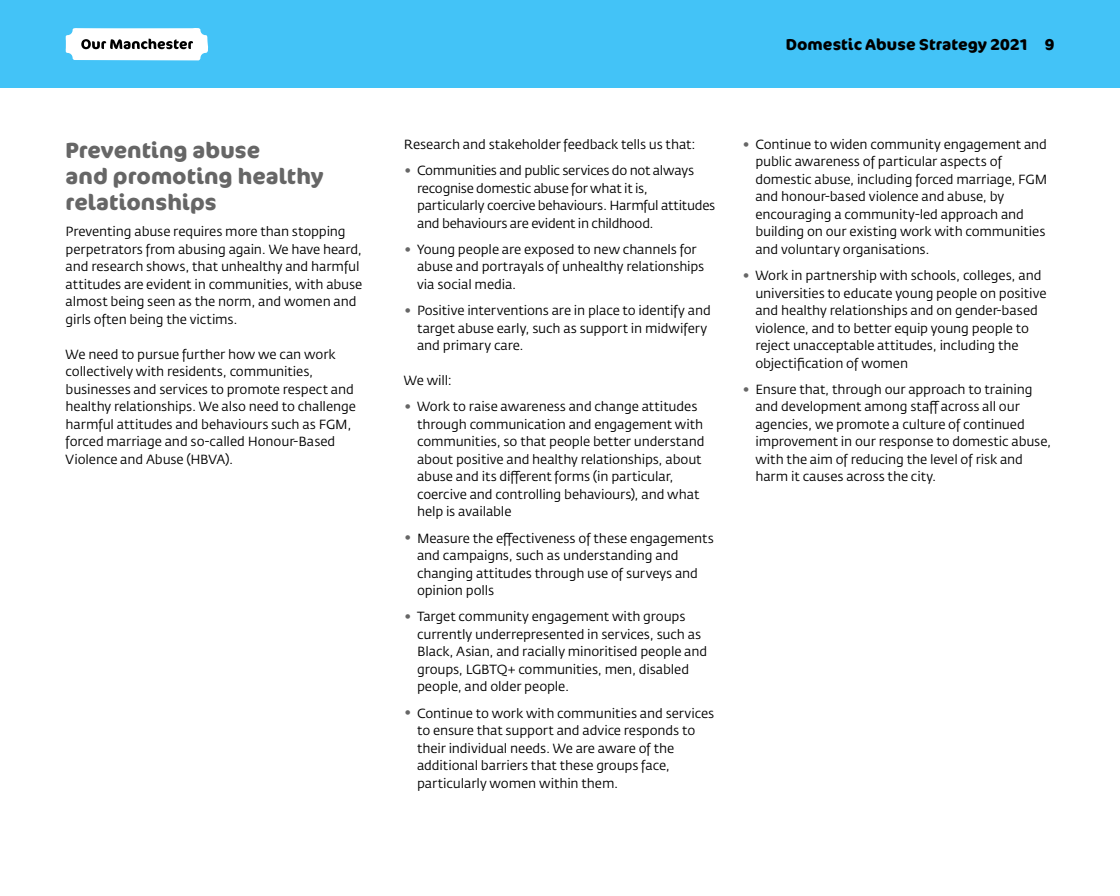
<style>
.page{position:relative;width:1120px;height:896px;background:#fff}
.page>*{position:absolute;margin:0;border:0;box-sizing:border-box;transform-origin:0 0}
.H2_A_Head{font:700 21.88px/26.2px "Cocon Pro";letter-spacing:.005em;color:#666}
.t1{font:700 15.75px "Cocon Pro";letter-spacing:.005em;color:#000}
.P_Bullet_list{font:13.12px/17.5px "Fedra Sans Std";letter-spacing:-.01em;color:#000}
.P_Body{font:13.12px/17.5px "Fedra Sans Std";letter-spacing:-.01em;color:#000}
.P_Last_bullet_list{font:13.12px/17.5px "Fedra Sans Std";letter-spacing:-.01em;color:#000}
.P_Body_before_bullet{font:13.12px "Fedra Sans Std";letter-spacing:-.01em;color:#000}
.s1{font-weight:700;font-size:15.75px;color:#666}
</style>
<div class="page">
<div style="left:0;top:0;width:1120px;height:88px;background:#43c3f7"></div>
<svg style="left:66px;top:28px;width:142px;height:32px"></svg>
<h2 class="H2_A_Head" style="left:66px;top:136px;width:259px">Preventing abuse<br>and promoting healthy relationships</h2>
<p class="P_Body" style="left:66px;top:223px;width:298px">Preventing abuse requires more than stopping perpetrators from abusing again. We have heard, and research shows, that unhealthy and harmful attitudes are evident in communities, with abuse almost being seen as the norm, and women and girls often being the victims.</p>
<p class="P_Body" style="left:66px;top:345px;width:292px">We need to pursue further how we can work collectively with residents, communities, businesses and services to promote respect and healthy relationships. We also need to challenge harmful attitudes and behaviours such as FGM, forced marriage and so-called Honour-Based Violence and Abuse (HBVA).</p>
<p class="t1" style="left:786px;top:34px;width:270px">Domestic Abuse Strategy 2021 9</p>
<p class="P_Body_before_bullet" style="left:404px;top:136px;width:293px">Research and stakeholder feedback tells us that:</p>
<p class="P_Bullet_list" style="left:417px;top:162px;width:300px;text-indent:-13px"><span class="s1">•</span> Communities and public services do not always recognise domestic abuse for what it is, particularly coercive behaviours. Harmful attitudes and behaviours are evident in childhood.</p>
<p class="P_Bullet_list" style="left:417px;top:240px;width:289px;text-indent:-13px"><span class="s1">•</span> Young people are exposed to new channels for abuse and portrayals of unhealthy relationships via social media.</p>
<p class="P_Last_bullet_list" style="left:417px;top:302px;width:295px;text-indent:-13px"><span class="s1">•</span> Positive interventions are in place to identify and target abuse early, such as support in midwifery and primary care.</p>
<p class="P_Body_before_bullet" style="left:404px;top:372px;width:49px">We will:</p>
<p class="P_Bullet_list" style="left:417px;top:398px;width:289px;text-indent:-13px"><span class="s1">•</span> Work to raise awareness and change attitudes through communication and engagement with communities, so that people better understand about positive and healthy relationships, about abuse and its different forms (in particular, coercive and controlling behaviours), and what help is available</p>
<p class="P_Bullet_list" style="left:417px;top:529px;width:298px;text-indent:-13px"><span class="s1">•</span> Measure the effectiveness of these engagements and campaigns, such as understanding and changing attitudes through use of surveys and opinion polls</p>
<p class="P_Bullet_list" style="left:417px;top:608px;width:292px;text-indent:-13px"><span class="s1">•</span> Target community engagement with groups currently underrepresented in services, such as Black, Asian, and racially minoritised people and groups, LGBTQ+ communities, men, disabled people, and older people.</p>
<p class="P_Bullet_list" style="left:417px;top:704px;width:299px;text-indent:-13px"><span class="s1">•</span> Continue to work with communities and services to ensure that support and advice responds to their individual needs. We are aware of the additional barriers that these groups face, particularly women within them.</p>
<p class="P_Bullet_list" style="left:755px;top:135px;width:293px;text-indent:-13px"><span class="s1">•</span> Continue to widen community engagement and public awareness of particular aspects of domestic abuse, including forced marriage, FGM and honour-based violence and abuse, by encouraging a community-led approach and building on our existing work with communities and voluntary organisations.</p>
<p class="P_Bullet_list" style="left:755px;top:267px;width:293px;text-indent:-13px"><span class="s1">•</span> Work in partnership with schools, colleges, and universities to educate young people on positive and healthy relationships and on gender-based violence, and to better equip young people to reject unacceptable attitudes, including the objectification of women</p>
<p class="P_Last_bullet_list" style="left:755px;top:380px;width:297px;text-indent:-13px"><span class="s1">•</span> Ensure that, through our approach to training and development among staff across all our agencies, we promote a culture of continued improvement in our response to domestic abuse, with the aim of reducing the level of risk and harm it causes across the city.</p>
</div>
